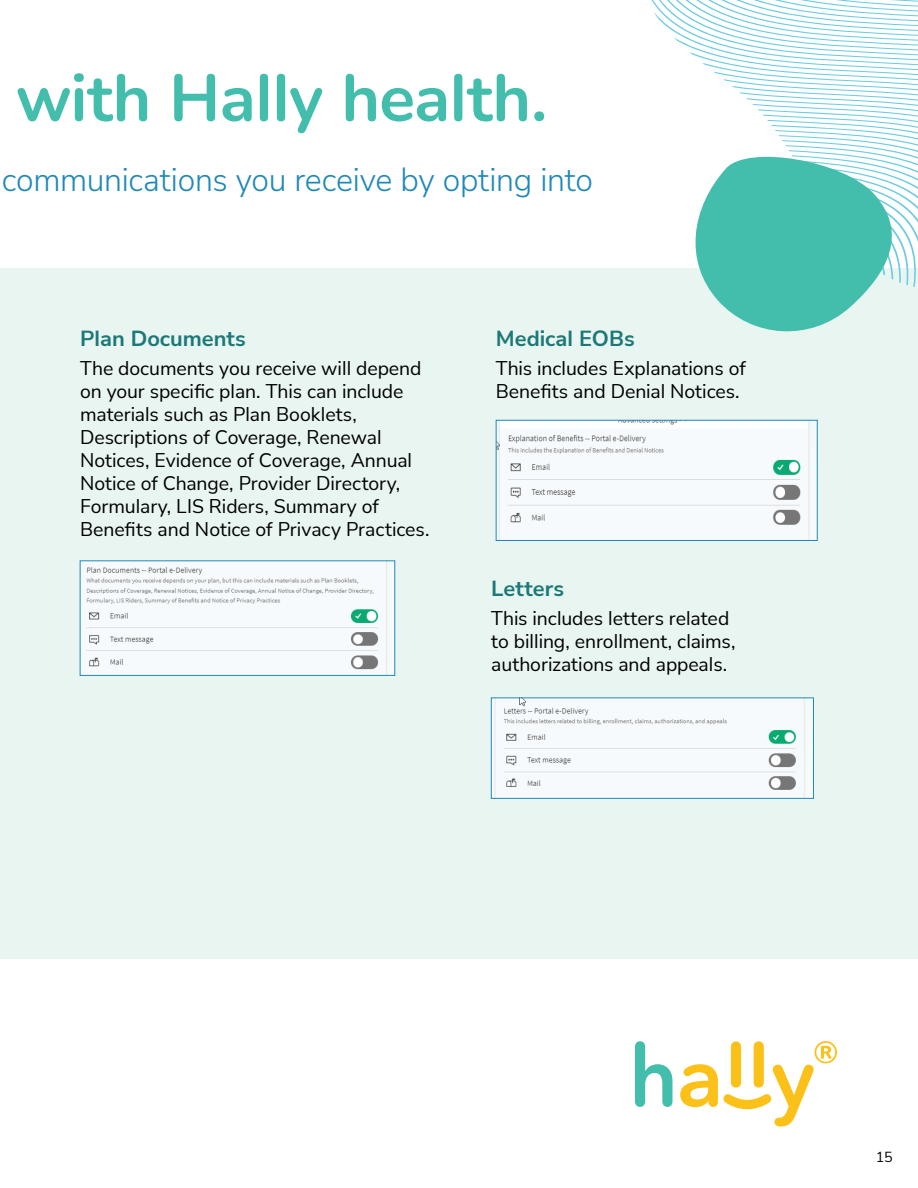
<style>
.page{position:relative;width:918px;height:1188px;background:#fff}
.page>*{position:absolute;margin:0;border:0;box-sizing:border-box;transform-origin:0 0}
.t1{font:200 66px "Nunito";letter-spacing:-.005em;color:#44beac}
.t2{font:300 32.7px "Nunito Sans";letter-spacing:-.01em;color:#1e88b9}
.t3{font:700 21.9px "Nunito Sans";color:#1c7978}
.t4{font:19.35px/23.1px "Nunito Sans";letter-spacing:-.005em;color:#000}
.t5{font:14.25px "Nunito Sans";color:#000}
</style>
<div class="page">
<div style="left:0;top:268px;width:918px;height:690px;background:#e8f5f1"></div>
<svg style="left:651px;top:0;width:267px;height:287px"></svg>
<svg style="left:684px;top:144px;width:225px;height:188px;fill:#44beac"></svg>
<img style="left:493px;top:700px;width:319px;height:97px">
<div style="left:491px;top:698px;width:323px;height:101px;border:1px solid #1e88b9"></div>
<img style="left:498px;top:422px;width:318px;height:117px">
<div style="left:496px;top:420px;width:322px;height:121px;border:1px solid #1e88b9"></div>
<svg style="left:635px;top:1041px;width:38px;height:66px"></svg>
<svg style="left:680px;top:1064px;width:38px;height:43px"></svg>
<svg style="left:724px;top:1041px;width:113px;height:86px"></svg>
<img style="left:82px;top:563px;width:311px;height:111px">
<div style="left:80px;top:561px;width:315px;height:115px;border:1px solid #1e88b9"></div>
<h1 class="t1" style="left:16px;top:52px;width:533px">with Hally health.</h1>
<h2 class="t2" style="left:2px;top:157px;width:593px">communications you receive by opting into</h2>
<p class="t3" style="left:80px;top:323px;width:167px">Plan Documents</p>
<p class="t4" style="left:80px;top:356px;width:351px">The documents you receive will depend on your specific plan. This can include materials such as Plan Booklets, Descriptions of Coverage, Renewal Notices, Evidence of Coverage, Annual Notice of Change, Provider Directory, Formulary, LIS Riders, Summary of Benefits and Notice of Privacy Practices.</p>
<p class="t3" style="left:496px;top:323px;width:140px">Medical EOBs</p>
<p class="t4" style="left:496px;top:356px;width:251px">This includes Explanations of<br>Benefits and Denial Notices.</p>
<p class="t3" style="left:491px;top:573px;width:74px">Letters</p>
<p class="t4" style="left:491px;top:606px;width:246px">This includes letters related to billing, enrollment, claims, authorizations and appeals.</p>
<p class="t5" style="left:876px;top:1147px;width:19px">15</p>
</div>
